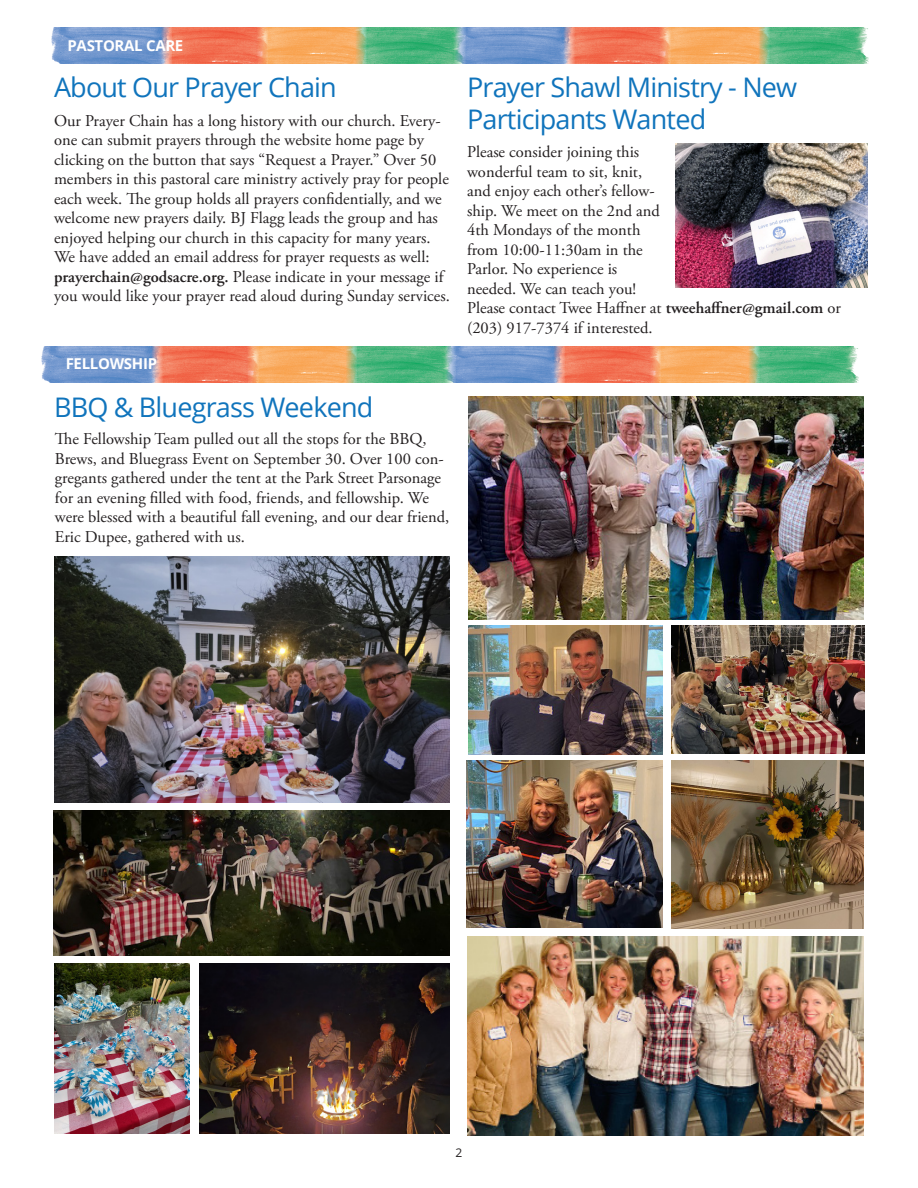
<style>
.page{position:relative;width:918px;height:1188px;background:#fff}
.page>*{position:absolute;margin:0;border:0;box-sizing:border-box;transform-origin:0 0}
._10_Head{font:27px/31.5px "Open Sans";letter-spacing:-.03em;color:#1074bc}
._50_Body{font:16.5px/19.5px "Adobe Garamond Pro";color:#231f20}
._00_Section_Title{font:700 15px "Open Sans";letter-spacing:-.02em;color:#fff}
._50_Body-2{font:12px "Open Sans";color:#231f20}
.s1{font-weight:600}
</style>
<div class="page">
<img style="left:759px;top:347px;width:100px;height:36px">
<img style="left:661px;top:347px;width:98px;height:36px">
<img style="left:565px;top:347px;width:96px;height:36px">
<img style="left:455px;top:347px;width:110px;height:36px">
<img style="left:357px;top:347px;width:98px;height:36px">
<img style="left:258px;top:347px;width:99px;height:36px">
<img style="left:162px;top:347px;width:96px;height:36px">
<img style="left:41px;top:347px;width:121px;height:36px">
<img style="left:769px;top:27px;width:100px;height:36px">
<img style="left:670px;top:27px;width:99px;height:36px">
<img style="left:574px;top:27px;width:96px;height:36px">
<img style="left:465px;top:27px;width:109px;height:36px">
<img style="left:366px;top:27px;width:99px;height:36px">
<img style="left:268px;top:27px;width:98px;height:36px">
<img style="left:172px;top:27px;width:96px;height:36px">
<img style="left:51px;top:27px;width:121px;height:36px">
<img style="left:675px;top:144px;width:192px;height:143px">
<img style="left:467px;top:936px;width:397px;height:200px">
<img style="left:54px;top:557px;width:396px;height:246px">
<img style="left:468px;top:626px;width:194px;height:128px">
<img style="left:467px;top:761px;width:196px;height:166px">
<img style="left:469px;top:396px;width:395px;height:223px">
<img style="left:53px;top:811px;width:396px;height:145px">
<img style="left:671px;top:626px;width:194px;height:128px">
<img style="left:671px;top:761px;width:193px;height:168px">
<img style="left:199px;top:963px;width:251px;height:171px">
<img style="left:55px;top:963px;width:134px;height:171px">
<p class="_00_Section_Title" style="left:68px;top:35px;width:117px">PASTORAL CARE</p>
<p class="_10_Head" style="left:54px;top:71px;width:284px">About Our Prayer Chain</p>
<p class="_50_Body" style="left:54px;top:111px;width:397px">Our Prayer Chain has a long history with our church. Every&shy;one can submit prayers through the website home page by clicking on the button that says “Request a Prayer.” Over 50 members in this pastoral care ministry actively pray for people each week. The group holds all prayers confidentially, and we welcome new prayers daily. BJ Flagg leads the group and has enjoyed helping our church in this capacity for many years.<br>We have added an email address for prayer requests as well: <span class="s1">prayerchain@godsacre.org.</span> Please indicate in your message if you would like your prayer read aloud during Sunday services.</p>
<p class="_00_Section_Title" style="left:66px;top:353px;width:93px">FELLOWSHIP</p>
<p class="_10_Head" style="left:54px;top:391px;width:321px">BBQ &amp; Bluegrass Weekend</p>
<p class="_50_Body" style="left:55px;top:430px;width:396px">The Fellowship Team pulled out all the stops for the BBQ, Brews, and Bluegrass Event on September 30. Over 100 con&shy;gregants gathered under the tent at the Park Street Parsonage for an evening filled with food, friends, and fellowship. We were blessed with a beautiful fall evening, and our dear friend, Eric Dupee, gathered with us.</p>
<p class="_10_Head" style="left:467px;top:71px;width:332px">Prayer Shawl Ministry - New<br>Participants Wanted</p>
<p class="_50_Body" style="left:467px;top:143px;width:375px">Please consider joining this<br>wonderful team to sit, knit,<br>and enjoy each other’s fellow-<br>ship. We meet on the 2nd and<br>4th Mondays of the month<br>from 10:00-11:30am in the<br>Parlor. No experience is<br>needed. We can teach you!<br>Please contact Twee Haffner at <span class="s1">tweehaffner@gmail.com</span> or (203) 917-7374 if interested.</p>
<p class="_50_Body-2" style="left:456px;top:1144px;width:8px">2</p>
</div>
